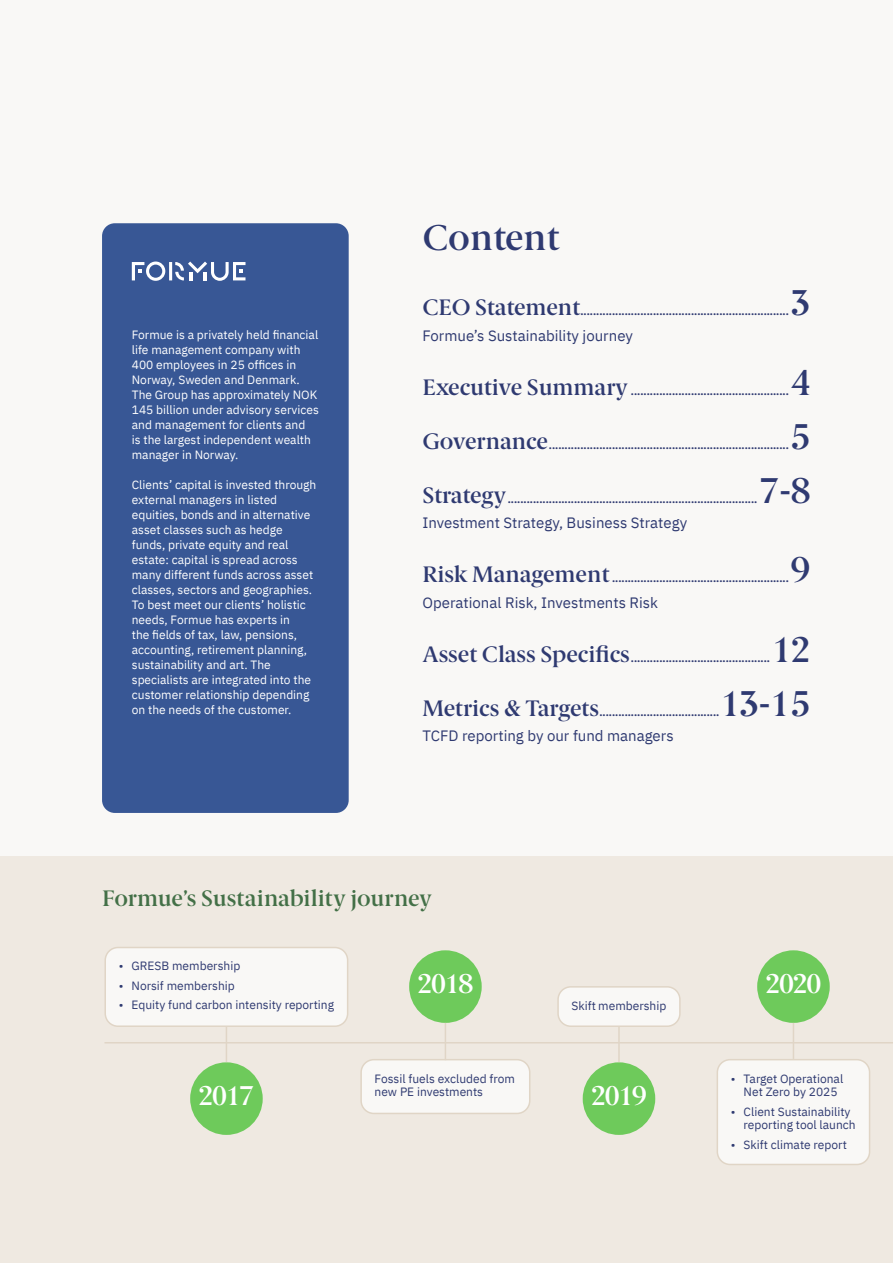
<style>
.page{position:relative;width:893px;height:1263px;background:#f9f8f6}
.page>*{position:absolute;margin:0;border:0;box-sizing:border-box;transform-origin:0 0}
.t1{font:36px "Berlingske Serif D Bd";color:#2f3a71}
.t2{font:27.3px "Berlingske Serif D Bd";letter-spacing:-.07em;color:#fff}
.t3{font:22.5px "Berlingske Serif D Bd";letter-spacing:-.005em;color:#437047}
.t4{font:15px "IBM Plex Sans";color:#2f3a71}
.t5{font:13.5px "Berlingske Serif D Bd";color:#2f3a71}
.t6{font:12px/15px "IBM Plex Sans";color:#fff}
.t7{font:12px/13.5px "IBM Plex Sans";color:#2f3a71}
.s1{font-size:22.5px}
</style>
<div class="page">
<div style="left:0;top:857px;width:893px;height:406px;background:#efe9e1"></div>
<hr style="left:104px;top:1042px;width:789px;height:1px;background:#e0d5c6">
<div style="left:105px;top:947px;width:243px;height:79px;background:#f9f8f6;border-radius:13px"></div>
<div style="left:104px;top:947px;width:244px;height:80px;border:2px solid #e0d5c6;border-radius:13px"></div>
<div style="left:361px;top:1060px;width:169px;height:53px;background:#f9f8f6;border-radius:13px"></div>
<div style="left:360px;top:1059px;width:170px;height:55px;border:2px solid #e0d5c6;border-radius:13px"></div>
<div style="left:558px;top:987px;width:122px;height:39px;background:#f9f8f6;border-radius:13px"></div>
<div style="left:557px;top:986px;width:124px;height:41px;border:2px solid #e0d5c6;border-radius:13px"></div>
<div style="left:717px;top:1060px;width:152px;height:104px;background:#f9f8f6;border-radius:13px"></div>
<div style="left:717px;top:1059px;width:153px;height:106px;border:2px solid #e0d5c6;border-radius:13px"></div>
<div style="left:757px;top:950px;width:73px;height:73px;background:#6eca5b;border-radius:50%"></div>
<hr style="left:793px;top:1023px;width:1px;height:36px;background:#e0d5c6">
<div style="left:190px;top:1062px;width:73px;height:73px;background:#6eca5b;border-radius:50%"></div>
<hr style="left:226px;top:1027px;width:1px;height:35px;background:#e0d5c6">
<div style="left:409px;top:950px;width:73px;height:73px;background:#6eca5b;border-radius:50%"></div>
<hr style="left:445px;top:1023px;width:1px;height:37px;background:#e0d5c6">
<div style="left:583px;top:1062px;width:72px;height:73px;background:#6eca5b;border-radius:50%"></div>
<hr style="left:618px;top:1027px;width:2px;height:35px;background:#e0d5c6">
<div style="left:102px;top:223px;width:247px;height:590px;background:#385795;border-radius:13px"></div>
<hr style="left:169px;top:262px;width:3px;height:18px;background:#fff">
<svg style="left:132px;top:261px;width:33px;height:20px"></svg>
<svg style="left:175px;top:262px;width:70px;height:19px"></svg>
<p class="t6" style="left:132px;top:326px;width:189px">Formue is a privately held financial life management company with<br>400 employees in 25 offices in<br>Norway, Sweden and Denmark.<br>The Group has approximately NOK<br>145 billion under advisory services and management for clients and<br>is the largest independent wealth manager in Norway.</p>
<p class="t6" style="left:132px;top:476px;width:186px">Clients’ capital is invested through external managers in listed equities, bonds and in alternative asset classes such as hedge funds, private equity and real estate: capital is spread across many different funds across asset classes, sectors and geographies.<br>To best meet our clients’ holistic needs, Formue has experts in<br>the fields of tax, law, pensions, accounting, retirement planning, sustainability and art. The specialists are integrated into the customer relationship depending on the needs of the customer.</p>
<h1 class="t1" style="left:422px;top:213px;width:139px">Content</h1>
<p class="t5" style="left:422px;top:301px;width:368px"><span class="s1">CEO Statement</span>..................................................................</p>
<h1 class="t1" style="left:790px;top:278px;width:22px">3</h1>
<p class="t4" style="left:422px;top:324px;width:212px">Formue’s Sustainability journey</p>
<p class="t5" style="left:422px;top:381px;width:368px"><span class="s1">Executive Summary</span> ..................................................</p>
<h1 class="t1" style="left:790px;top:358px;width:22px">4</h1>
<p class="t5" style="left:422px;top:435px;width:368px"><span class="s1">Governance</span>............................................................................</p>
<h1 class="t1" style="left:790px;top:412px;width:22px">5</h1>
<p class="t5" style="left:422px;top:489px;width:336px"><span class="s1">Strategy</span>...............................................................................</p>
<h1 class="t1" style="left:760px;top:466px;width:53px">7-8</h1>
<p class="t4" style="left:422px;top:512px;width:266px">Investment Strategy, Business Strategy</p>
<p class="t5" style="left:422px;top:568px;width:368px"><span class="s1">Risk Management</span> ........................................................</p>
<h1 class="t1" style="left:790px;top:545px;width:22px">9</h1>
<p class="t4" style="left:422px;top:591px;width:237px">Operational Risk, Investments Risk</p>
<p class="t5" style="left:422px;top:648px;width:349px"><span class="s1">Asset Class Specifics</span>............................................</p>
<h1 class="t1" style="left:771px;top:625px;width:41px">12</h1>
<p class="t5" style="left:422px;top:702px;width:298px"><span class="s1">Metrics &amp; Targets</span>......................................</p>
<h1 class="t1" style="left:720px;top:679px;width:92px">13-15</h1>
<p class="t4" style="left:422px;top:725px;width:253px">TCFD reporting by our fund managers</p>
<h3 class="t3" style="left:102px;top:882px;width:331px">Formue’s Sustainability journey</h3>
<p class="t7" style="left:119px;top:958px;width:123px">• GRESB membership</p>
<p class="t7" style="left:119px;top:978px;width:118px">• Norsif membership</p>
<p class="t7" style="left:119px;top:997px;width:217px">• Equity fund carbon intensity reporting</p>
<h2 class="t2" style="left:198px;top:1077px;width:58px">2017</h2>
<h2 class="t2" style="left:417px;top:965px;width:58px">2018</h2>
<p class="t7" style="left:375px;top:1070px;width:142px">Fossil fuels excluded from new PE investments</p>
<p class="t7" style="left:572px;top:998px;width:96px">Skift membership</p>
<h2 class="t2" style="left:591px;top:1077px;width:58px">2019</h2>
<h2 class="t2" style="left:765px;top:965px;width:58px">2020</h2>
<p class="t7" style="left:731px;top:1070px;width:114px;text-align:center">• Target Operational<br>Net Zero by 2025</p>
<p class="t7" style="left:744px;top:1103px;width:114px;text-indent:-13px">• Client Sustainability reporting tool launch</p>
<p class="t7" style="left:731px;top:1136px;width:118px">• Skift climate report</p>
</div>
